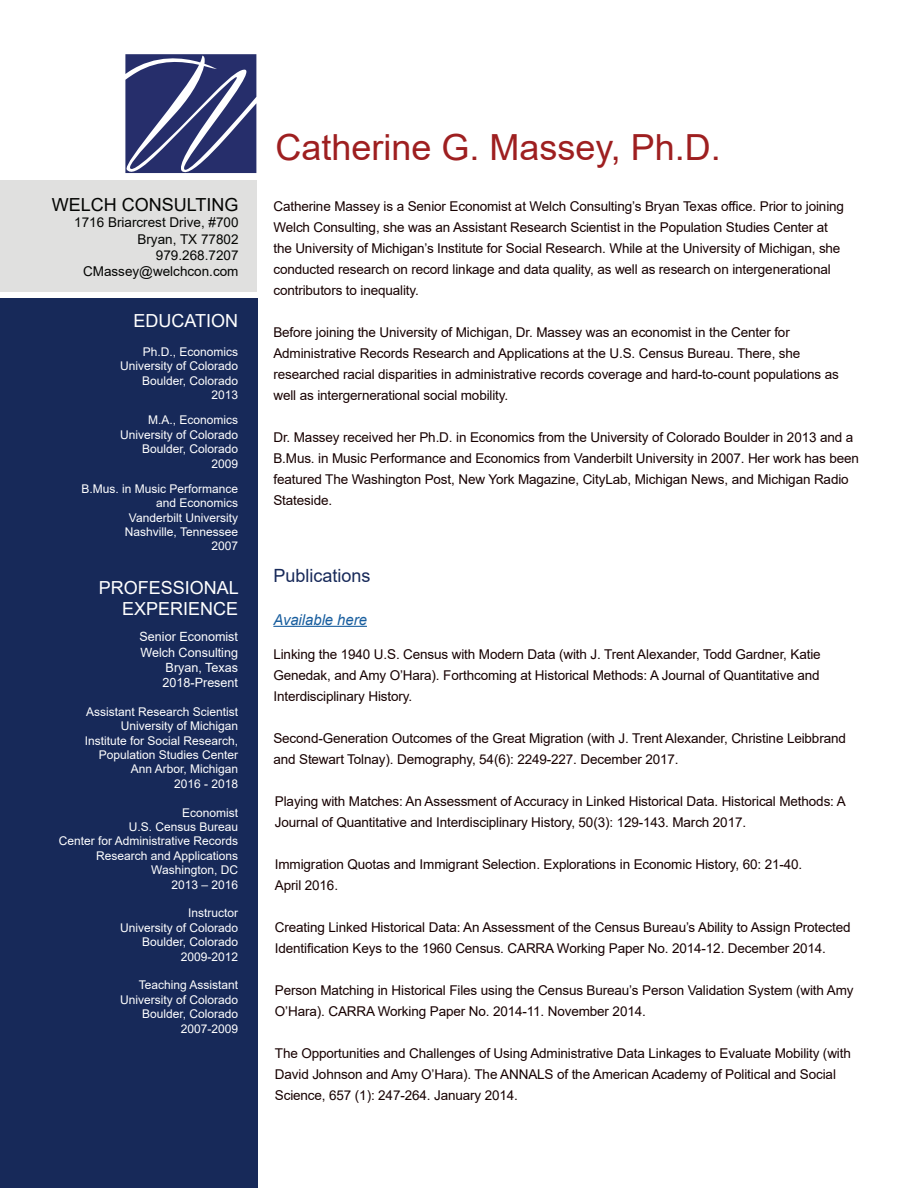
<style>
.page{position:relative;width:918px;height:1188px;background:#fff}
.page>*{position:absolute;margin:0;border:0;box-sizing:border-box;transform-origin:0 0}
.t1{font:36px "Arial";color:#9e1f20}
.t2{font:18.3px "Arial";color:#172959}
.t3{font:18px/21.6px "Arial";color:#fff;text-align:right}
.t4{font:18px "Arial";color:#040503}
.t5{font:italic 15px "Arial";color:#175d9e}
.t6{font:13.5px/21px "Arial";letter-spacing:-.01em;color:#170000}
.t7{font:13.5px/16.2px "Arial";color:#040503;text-align:right}
.t8{font:12.75px/15.3px "Arial";color:#fff;text-align:right}
.t9{font:12px/14.4px "Arial";color:#fff;text-align:right}
</style>
<div class="page">
<div style="left:0;top:298px;width:258px;height:890px;background:#172959"></div>
<svg style="left:125px;top:54px;width:131px;height:119px;background:#4c5285"></svg>
<hr style="left:273px;top:626px;width:94px;height:1px;background:#175d9e">
<div style="left:0;top:180px;width:257px;height:112px;background:#e0e0df"></div>
<h3 class="t4" style="left:52px;top:192px;width:188px">WELCH CONSULTING</h3>
<p class="t7" style="left:74px;top:214px;width:166px">1716 Briarcrest Drive, #700<br>Bryan, TX 77802<br>979.268.7207<br>CMassey@welchcon.com</p>
<h3 class="t3" style="left:133px;top:310px;width:106px">EDUCATION</h3>
<p class="t9" style="left:120px;top:345px;width:120px">Ph.D., Economics<br>University of Colorado<br>Boulder, Colorado<br>2013</p>
<p class="t9" style="left:120px;top:413px;width:120px">M.A., Economics<br>University of Colorado<br>Boulder, Colorado<br>2009</p>
<p class="t9" style="left:81px;top:481px;width:158px">B.Mus. in Music Performance and Economics<br>Vanderbilt University<br>Nashville, Tennessee<br>2007</p>
<h3 class="t3" style="left:99px;top:576px;width:142px">PROFESSIONAL<br>EXPERIENCE</h3>
<p class="t8" style="left:140px;top:630px;width:100px">Senior Economist<br>Welch Consulting<br>Bryan, Texas<br>2018-Present</p>
<p class="t9" style="left:85px;top:706px;width:155px">Assistant Research Scientist<br>University of Michigan<br>Institute for Social Research,<br>Population Studies Center<br>Ann Arbor, Michigan<br>2016 - 2018</p>
<p class="t9" style="left:59px;top:806px;width:181px">Economist<br>U.S. Census Bureau<br>Center for Administrative Records<br>Research and Applications<br>Washington, DC<br>2013 – 2016</p>
<p class="t9" style="left:120px;top:907px;width:120px">Instructor<br>University of Colorado<br>Boulder, Colorado<br>2009-2012</p>
<p class="t9" style="left:120px;top:979px;width:120px">Teaching Assistant<br>University of Colorado<br>Boulder, Colorado<br>2007-2009</p>
<h1 class="t1" style="left:275px;top:123px;width:447px">Catherine G. Massey, Ph.D.</h1>
<p class="t6" style="left:273px;top:196px;width:572px">Catherine Massey is a Senior Economist at Welch Consulting’s Bryan Texas office. Prior to joining Welch Consulting, she was an Assistant Research Scientist in the Population Studies Center at the University of Michigan’s Institute for Social Research. While at the University of Michigan, she conducted research on record linkage and data quality, as well as research on intergenerational contributors to inequality.</p>
<p class="t6" style="left:273px;top:322px;width:567px">Before joining the University of Michigan, Dr. Massey was an economist in the Center for Administrative Records Research and Applications at the U.S. Census Bureau. There, she researched racial disparities in administrative records coverage and hard-to-count populations as well as intergernerational social mobility.</p>
<p class="t6" style="left:273px;top:427px;width:587px">Dr. Massey received her Ph.D. in Economics from the University of Colorado Boulder in 2013 and a B.Mus. in Music Performance and Economics from Vanderbilt University in 2007. Her work has been featured The Washington Post, New York Magazine, CityLab, Michigan News, and Michigan Radio Stateside.</p>
<h2 class="t2" style="left:273px;top:563px;width:99px">Publications</h2>
<p class="t5" style="left:273px;top:611px;width:95px">Available here</p>
<p class="t6" style="left:273px;top:644px;width:549px;text-align:justify">Linking the 1940 U.S. Census with Modern Data (with J. Trent Alexander, Todd Gardner, Katie Genedak, and Amy O’Hara). Forthcoming at Historical Methods: A Journal of Quantitative and Interdisciplinary History.</p>
<p class="t6" style="left:273px;top:728px;width:574px">Second-Generation Outcomes of the Great Migration (with J. Trent Alexander, Christine Leibbrand and Stewart Tolnay). Demography, 54(6): 2249-227. December 2017.</p>
<p class="t6" style="left:275px;top:791px;width:572px">Playing with Matches: An Assessment of Accuracy in Linked Historical Data. Historical Methods: A<br>Journal of Quantitative and Interdisciplinary History, 50(3): 129-143. March 2017.</p>
<p class="t6" style="left:275px;top:854px;width:529px">Immigration Quotas and Immigrant Selection. Explorations in Economic History, 60: 21-40.<br>April 2016.</p>
<p class="t6" style="left:275px;top:917px;width:577px">Creating Linked Historical Data: An Assessment of the Census Bureau’s Ability to Assign Protected<br>Identification Keys to the 1960 Census. CARRA Working Paper No. 2014-12. December 2014.</p>
<p class="t6" style="left:275px;top:980px;width:580px">Person Matching in Historical Files using the Census Bureau’s Person Validation System (with Amy<br>O’Hara). CARRA Working Paper No. 2014-11. November 2014.</p>
<p class="t6" style="left:275px;top:1043px;width:578px">The Opportunities and Challenges of Using Administrative Data Linkages to Evaluate Mobility (with<br>David Johnson and Amy O’Hara). The ANNALS of the American Academy of Political and Social<br>Science, 657 (1): 247-264. January 2014.</p>
</div>
